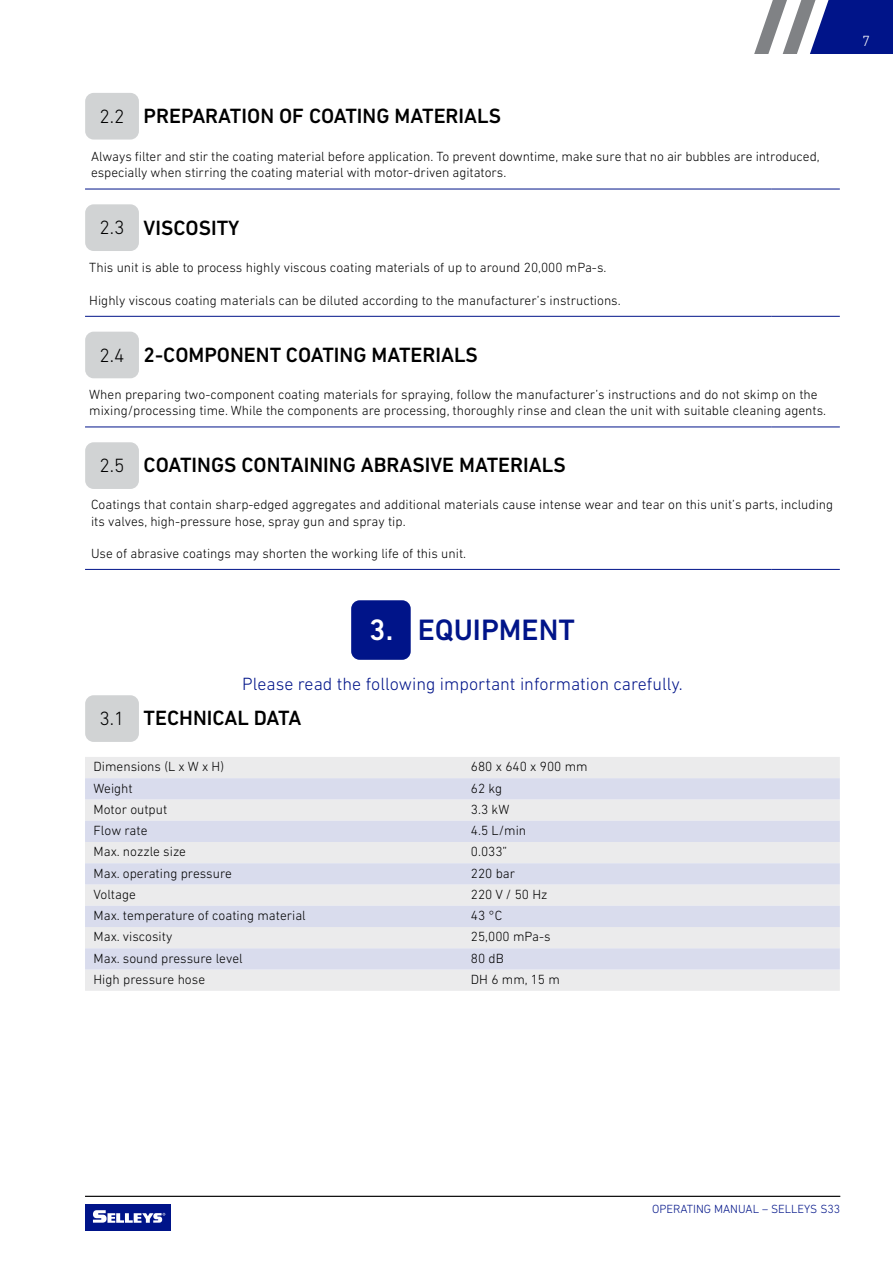
<style>
.page{position:relative;width:893px;height:1263px;background:#fff}
.page>*{position:absolute;margin:0;border:0;box-sizing:border-box;transform-origin:0 0}
.t1{font:500 30px "DIN Next LT Pro";color:#001489}
.t2{font:500 21px "DIN Next LT Pro";color:#000}
.t3{font:300 18px "DIN Next LT Pro";color:#001489}
.t4{font:300 15px "DIN Next LT Pro";color:#fff}
.t5{font:300 13.5px/16.2px "DIN Next LT Pro";color:#000}
.t6{font:300 12px "DIN Next LT Pro";color:#001489}
.s1{font-weight:300;font-size:19.5px}
.s2{color:#fff}
</style>
<div class="page">
<div style="left:85px;top:1204px;width:85px;height:26px;background:#001489"></div>
<svg style="left:93px;top:1210px;width:72px;height:13px"></svg>
<svg style="left:754px;top:0;width:139px;height:54px"></svg>
<hr style="left:85px;top:1196px;width:755px;height:1px;background:#000">
<div style="left:85px;top:204px;width:54px;height:47px;background:#d1d3d4;border-radius:9px"></div>
<hr style="left:85px;top:316px;width:687px;height:1px;background:#001489">
<hr style="left:772px;top:316px;width:68px;height:1px;background:#001489">
<hr style="left:85px;top:427px;width:687px;height:1px;background:#001489">
<hr style="left:85px;top:569px;width:687px;height:1px;background:#001489">
<hr style="left:772px;top:569px;width:68px;height:1px;background:#001489">
<hr style="left:772px;top:427px;width:68px;height:1px;background:#001489">
<div style="left:85px;top:332px;width:54px;height:46px;background:#d1d3d4;border-radius:9px"></div>
<div style="left:85px;top:442px;width:54px;height:47px;background:#d1d3d4;border-radius:9px"></div>
<hr style="left:85px;top:189px;width:687px;height:1px;background:#001489">
<hr style="left:772px;top:189px;width:68px;height:1px;background:#001489">
<div style="left:85px;top:93px;width:54px;height:47px;background:#d1d3d4;border-radius:9px"></div>
<div style="left:351px;top:600px;width:60px;height:60px;background:#001489;border-radius:9px"></div>
<div style="left:85px;top:757px;width:755px;height:234px;background:#ebebec"></div>
<svg style="left:85px;top:778px;width:755px;height:191px;fill:#d9dced"></svg>
<div style="left:85px;top:695px;width:54px;height:47px;background:#d1d3d4;border-radius:9px"></div>
<h2 class="t2" style="left:100px;top:104px;width:403px"><span class="s1">2.2</span> PREPARATION OF COATING MATERIALS</h2>
<p class="t5" style="left:91px;top:148px;width:730px">Always filter and stir the coating material before application. To prevent downtime, make sure that no air bubbles are introduced, especially when stirring the coating material with motor-driven agitators.</p>
<h2 class="t2" style="left:100px;top:215px;width:141px"><span class="s1">2.3</span> VISCOSITY</h2>
<p class="t5" style="left:89px;top:260px;width:519px">This unit is able to process highly viscous coating materials of up to around 20,000 mPa-s.</p>
<p class="t5" style="left:89px;top:292px;width:533px">Highly viscous coating materials can be diluted according to the manufacturer’s instructions.</p>
<h2 class="t2" style="left:100px;top:342px;width:380px"><span class="s1">2.4</span> 2-COMPONENT COATING MATERIALS</h2>
<p class="t5" style="left:89px;top:386px;width:738px">When preparing two-component coating materials for spraying, follow the manufacturer’s instructions and do not skimp on the mixing/processing time. While the components are processing, thoroughly rinse and clean the unit with suitable cleaning agents.</p>
<h2 class="t2" style="left:100px;top:453px;width:468px"><span class="s1">2.5</span> COATINGS CONTAINING ABRASIVE MATERIALS</h2>
<p class="t5" style="left:91px;top:496px;width:744px">Coatings that contain sharp-edged aggregates and additional materials cause intense wear and tear on this unit’s parts, including its valves, high-pressure hose, spray gun and spray tip.</p>
<p class="t5" style="left:91px;top:545px;width:377px">Use of abrasive coatings may shorten the working life of this unit.</p>
<h1 class="t1" style="left:369px;top:612px;width:207px"><span class="s2">3.</span> EQUIPMENT</h1>
<h3 class="t3" style="left:242px;top:673px;width:442px">Please read the following important information carefully.</h3>
<h2 class="t2" style="left:100px;top:706px;width:203px"><span class="s1">3.1</span> TECHNICAL DATA</h2>
<p class="t5" style="left:94px;top:758px;width:132px">Dimensions (L x W x H)</p>
<p class="t5" style="left:471px;top:758px;width:118px">680 x 640 x 900 mm</p>
<p class="t5" style="left:94px;top:780px;width:41px">Weight</p>
<p class="t5" style="left:471px;top:780px;width:33px">62 kg</p>
<p class="t5" style="left:94px;top:801px;width:75px">Motor output</p>
<p class="t5" style="left:471px;top:801px;width:40px">3.3 kW</p>
<p class="t5" style="left:94px;top:822px;width:56px">Flow rate</p>
<p class="t5" style="left:471px;top:822px;width:57px">4.5 L/min</p>
<p class="t5" style="left:94px;top:843px;width:94px">Max. nozzle size</p>
<p class="t5" style="left:471px;top:843px;width:38px">0.033”</p>
<p class="t5" style="left:94px;top:865px;width:140px">Max. operating pressure</p>
<p class="t5" style="left:471px;top:865px;width:46px">220 bar</p>
<p class="t5" style="left:94px;top:886px;width:44px">Voltage</p>
<p class="t5" style="left:471px;top:886px;width:78px">220 V / 50 Hz</p>
<p class="t5" style="left:94px;top:907px;width:214px">Max. temperature of coating material</p>
<p class="t5" style="left:471px;top:907px;width:33px">43 °C</p>
<p class="t5" style="left:94px;top:928px;width:80px">Max. viscosity</p>
<p class="t5" style="left:471px;top:928px;width:81px">25,000 mPa-s</p>
<p class="t5" style="left:94px;top:950px;width:151px">Max. sound pressure level</p>
<p class="t5" style="left:471px;top:950px;width:34px">80 dB</p>
<p class="t5" style="left:94px;top:971px;width:113px">High pressure hose</p>
<p class="t5" style="left:471px;top:971px;width:90px">DH 6 mm, 15 m</p>
<p class="t4" style="left:862px;top:32px;width:9px">7</p>
<p class="t6" style="left:652px;top:1202px;width:190px">OPERATING MANUAL – SELLEYS S33</p>
</div>
